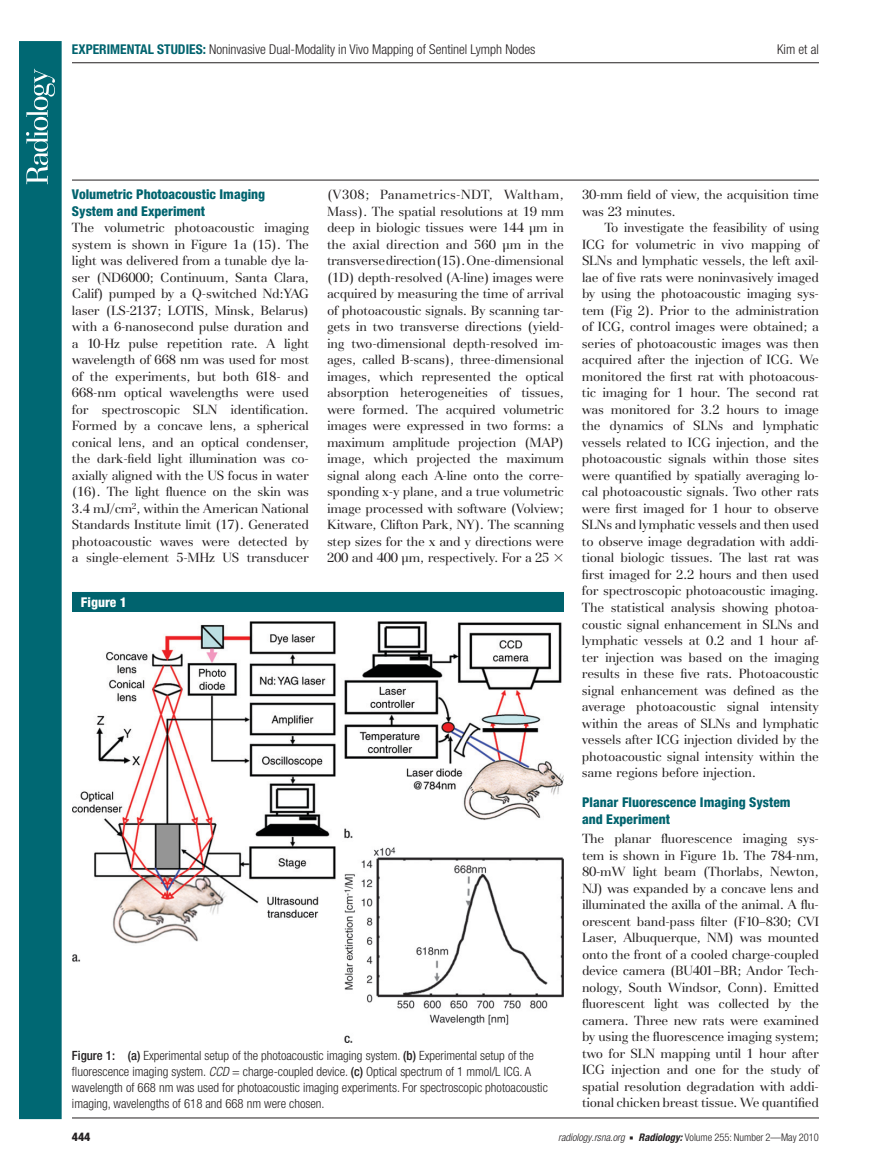
<style>
.page{position:relative;width:891px;height:1175px;background:#fff}
.page>*{position:absolute;margin:0;border:0;box-sizing:border-box;transform-origin:0 0}
.t1{font:800 condensed 13.5px/16.5px "Helvetica Neue";color:#00636e}
.t2{font:300 condensed 13.5px "Helvetica Neue";color:#231f20}
.t3{font:800 condensed 13.5px "Helvetica Neue";color:#fff}
.t4{font:13.2px/16.5px "AT Basilia";letter-spacing:-.02em;color:#231f20;text-align:justify}
.t5{font:300 condensed 12.75px/15.8px "Helvetica Neue";color:#231f20}
.t6{font:800 condensed 12px "Helvetica Neue";color:#231f20}
.t7{font:300 condensed 10.5px "Helvetica Neue";color:#231f20}
.s1{font-weight:700;color:#00636e}
.s2{font-family:"Universal Greekwith Math Pi"}
.s3{font-weight:500}
.s4{font-style:italic}
.s5{font-family:"Universal Newswith Comm Pi";font-weight:400;font-stretch:normal;font-size:6px}
.s6{font-weight:700;font-style:italic}
</style>
<div class="page">
<div style="left:19px;top:41px;width:43px;height:1078px;background:#006873;border:2px solid #006873"></div>
<svg style="left:26px;top:69px;width:29px;height:115px"></svg>
<hr style="left:72px;top:180px;width:747px;height:1px;background:#231f20">
<hr style="left:72px;top:1117px;width:747px;height:1px;background:#231f20">
<hr style="left:72px;top:62px;width:747px;height:1px;background:#231f20">
<div style="left:72px;top:592px;width:492px;height:21px;background:#00636e"></div>
<img style="left:73px;top:621px;width:490px;height:421px">
<p class="t2" style="left:72px;top:44px;width:465px"><span class="s1">EXPERIMENTAL STUDIES:</span> Noninvasive Dual-Modality in Vivo Mapping of Sentinel Lymph Nodes</p>
<p class="t2" style="left:777px;top:44px;width:43px">Kim et al</p>
<p class="t1" style="left:72px;top:187px;width:195px">Volumetric Photoacoustic Imaging<br>System and Experiment</p>
<p class="t4" style="left:72px;top:221px;width:239px">The volumetric photoacoustic imaging system is shown in Figure 1a ( 15 ). The light was delivered from a tunable dye la&shy;ser (ND6000; Continuum, Santa Clara, Calif) pumped by a Q-switched Nd:YAG laser (LS-2137; LOTIS, Minsk, Belarus) with a 6-nanosecond pulse duration and a 10-Hz pulse repetition rate. A light wavelength of 668 nm was used for most of the experiments, but both 618- and 668-nm optical wavelengths were used for spectroscopic SLN identification.<br>Formed by a concave lens, a spherical conical lens, and an optical condenser, the dark-field light illumination was co&shy;axially aligned with the US focus in water ( 16 ). The light fluence on the skin was 3.4 mJ/cm <sup>2</sup>, within the American National Standards Institute limit ( 17 ). Generated photoacoustic waves were detected by a single-element 5-MHz US transducer</p>
<p class="t3" style="left:81px;top:597px;width:47px">Figure 1</p>
<p class="t4" style="left:327px;top:188px;width:239px">(V308; Panametrics-NDT, Waltham, Mass). The spatial resolutions at 19 mm deep in biologic tissues were 144 µm in the axial direction and 560 µm in the transverse direction ( 15 ). One-dimensional (1D) depth-resolved (A-line) images were acquired by measuring the time of arrival of photoacoustic signals. By scanning tar&shy;gets in two transverse directions (yield&shy;ing two-dimensional depth-resolved im&shy;ages, called B-scans), three-dimensional images, which represented the optical absorption heterogeneities of tissues, were formed. The acquired volumetric images were expressed in two forms: a maximum amplitude projection (MAP) image, which projected the maximum signal along each A-line onto the corre&shy;sponding x-y plane, and a true volumetric image processed with software (Volview; Kitware, Clifton Park, NY). The scanning step sizes for the x and y directions were 200 and 400 µm, respectively. For a 25 <span class="s2">3</span></p>
<p class="t5" style="left:72px;top:1049px;width:477px"><span class="s3">Figure 1: (a)</span> Experimental setup of the photoacoustic imaging system. <span class="s3">(b)</span> Experimental setup of the fluorescence imaging system. <span class="s4">CCD</span> = charge-coupled device. <span class="s3">(c)</span> Optical spectrum of 1 mmol/L ICG. A wavelength of 668 nm was used for photoacoustic imaging experiments. For spectroscopic photoacoustic imaging, wavelengths of 618 and 668 nm were chosen.</p>
<p class="t4" style="left:582px;top:188px;width:239px">30-mm field of view, the acquisition time was 23 minutes.</p>
<p class="t4" style="left:582px;top:221px;width:239px;text-indent:23px">To investigate the feasibility of using ICG for volumetric in vivo mapping of SLNs and lymphatic vessels, the left axil&shy;lae of five rats were noninvasively imaged by using the photoacoustic imaging sys&shy;tem ( Fig 2 ). Prior to the administration of ICG, control images were obtained; a series of photoacoustic images was then acquired after the injection of ICG. We monitored the first rat with photoacous&shy;tic imaging for 1 hour. The second rat was monitored for 3.2 hours to image the dynamics of SLNs and lymphatic vessels related to ICG injection, and the photoacoustic signals within those sites were quantified by spatially averaging lo&shy;cal photoacoustic signals. Two other rats were first imaged for 1 hour to observe SLNs and lymphatic vessels and then used to observe image degradation with addi&shy;tional biologic tissues. The last rat was first imaged for 2.2 hours and then used for spectroscopic photoacoustic imaging.<br>The statistical analysis showing photoa&shy;coustic signal enhancement in SLNs and lymphatic vessels at 0.2 and 1 hour af&shy;ter injection was based on the imaging results in these five rats. Photoacoustic signal enhancement was defined as the average photoacoustic signal intensity within the areas of SLNs and lymphatic vessels after ICG injection divided by the photoacoustic signal intensity within the same regions before injection.</p>
<p class="t1" style="left:582px;top:795px;width:210px">Planar Fluorescence Imaging System and Experiment</p>
<p class="t4" style="left:582px;top:831px;width:239px">The planar fluorescence imaging sys&shy;tem is shown in Figure 1b . The 784-nm, 80-mW light beam (Thorlabs, Newton, NJ) was expanded by a concave lens and illuminated the axilla of the animal. A flu&shy;orescent band-pass filter (F10–830; CVI Laser, Albuquerque, NM) was mounted onto the front of a cooled charge-coupled device camera (BU401–BR; Andor Tech&shy;nology, South Windsor, Conn). Emitted fluorescent light was collected by the camera. Three new rats were examined by using the fluorescence imaging system; two for SLN mapping until 1 hour after ICG injection and one for the study of spatial resolution degradation with addi&shy;tional chicken breast tissue. We quantified</p>
<p class="t6" style="left:72px;top:1132px;width:20px">444</p>
<p class="t7" style="left:558px;top:1133px;width:262px"><span class="s4">radiology.rsna.org</span> <span class="s5">n</span> <span class="s6">Radiology:</span> Volume 255: Number 2—May 2010</p>
</div>
